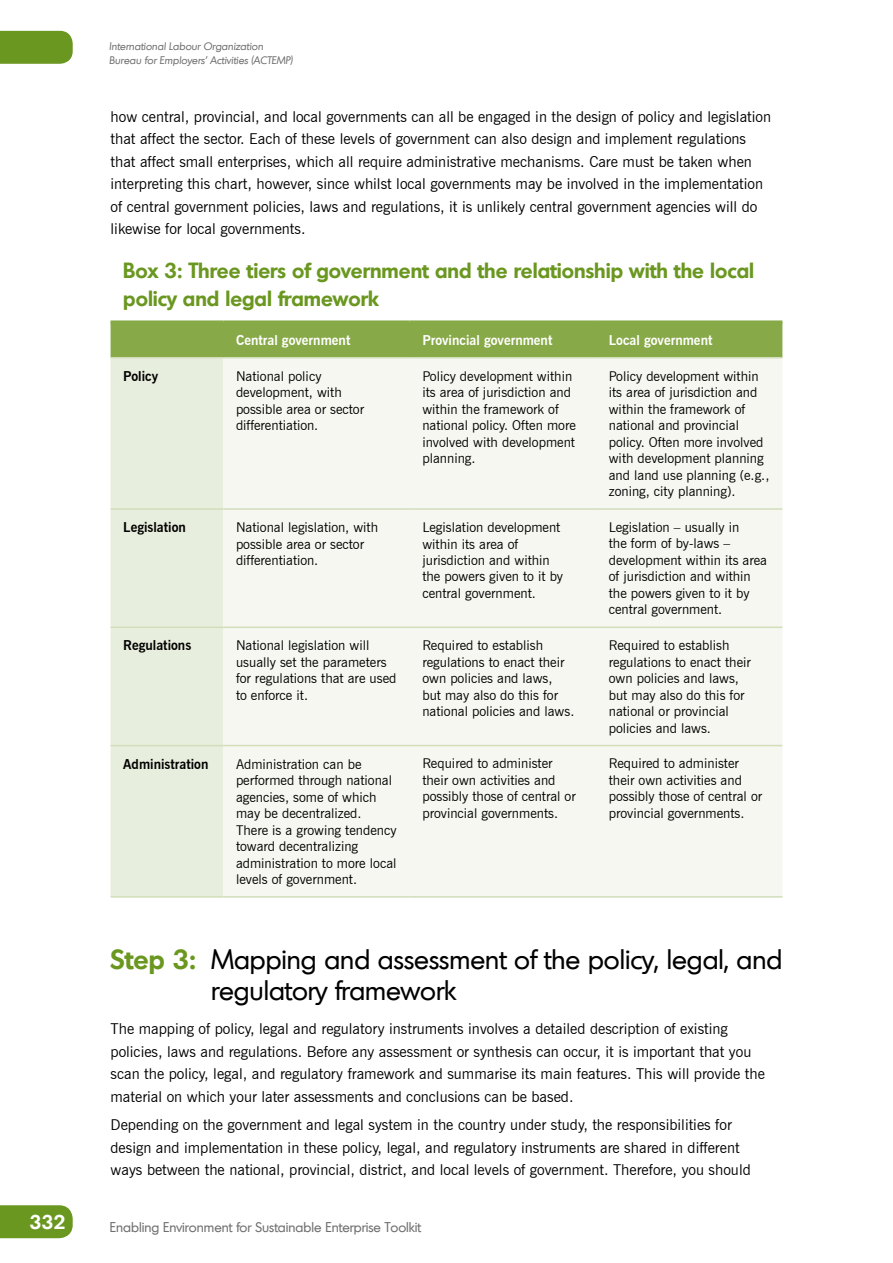
<style>
.page{position:relative;width:893px;height:1263px;background:#fff}
.page>*{position:absolute;margin:0;border:0;box-sizing:border-box;transform-origin:0 0}
.t1{font:27px/31.5px "Montreal";color:#000}
.t2{font:600 21px/28.5px "Montreal";color:#6a971f}
.t3{font:600 19.5px "Montreal";color:#fff}
.t4{font:15px/22.5px "News Gothic BT";color:#000}
.t5{font:13.5px/16.5px "News Gothic BT";color:#000}
.t6{font:700 13.5px "News Gothic BT";color:#fff}
.t7{font:13.5px "Montreal";color:#706f6f}
.t8{font:700 13.5px "News Gothic BT";color:#000}
.t9{font:italic 10.5px/13.5px "Montreal";color:#706f6f}
.s1{font-weight:600;color:#6a971f}
</style>
<div class="page">
<div style="left:0;top:31px;width:73px;height:33px;background:#6a971f"></div>
<div style="left:0;top:1205px;width:73px;height:33px;background:#6a971f"></div>
<div style="left:111px;top:323px;width:671px;height:34px;background:#88a948"></div>
<div style="left:111px;top:358px;width:112px;height:538px;background:#e8eedd"></div>
<div style="left:223px;top:358px;width:559px;height:538px;background:#f5f7f0"></div>
<hr style="left:111px;top:508px;width:112px;height:2px;background:#d2ddba">
<hr style="left:223px;top:508px;width:187px;height:2px;background:#d2ddba">
<hr style="left:410px;top:508px;width:186px;height:2px;background:#d2ddba">
<hr style="left:596px;top:508px;width:186px;height:2px;background:#d2ddba">
<hr style="left:111px;top:626px;width:112px;height:2px;background:#d2ddba">
<hr style="left:223px;top:626px;width:187px;height:2px;background:#d2ddba">
<hr style="left:410px;top:626px;width:186px;height:2px;background:#d2ddba">
<hr style="left:596px;top:626px;width:186px;height:2px;background:#d2ddba">
<hr style="left:111px;top:745px;width:112px;height:1px;background:#d2ddba">
<hr style="left:223px;top:745px;width:187px;height:1px;background:#d2ddba">
<hr style="left:410px;top:745px;width:186px;height:1px;background:#d2ddba">
<hr style="left:596px;top:745px;width:186px;height:1px;background:#d2ddba">
<hr style="left:223px;top:896px;width:187px;height:2px;background:#d2ddba">
<hr style="left:410px;top:896px;width:186px;height:2px;background:#d2ddba">
<hr style="left:596px;top:896px;width:186px;height:2px;background:#d2ddba">
<hr style="left:223px;top:357px;width:187px;height:1px;background:#d2ddba">
<hr style="left:410px;top:357px;width:186px;height:1px;background:#d2ddba">
<hr style="left:596px;top:357px;width:186px;height:1px;background:#d2ddba">
<hr style="left:111px;top:320px;width:112px;height:3px;background:#88a948">
<hr style="left:223px;top:320px;width:187px;height:3px;background:#88a948">
<hr style="left:410px;top:320px;width:186px;height:3px;background:#88a948">
<hr style="left:596px;top:320px;width:186px;height:3px;background:#88a948">
<hr style="left:111px;top:357px;width:112px;height:1px;background:#d2ddba">
<hr style="left:111px;top:896px;width:112px;height:2px;background:#d2ddba">
<h3 class="t3" style="left:29px;top:1209px;width:38px">332</h3>
<p class="t9" style="left:109px;top:40px;width:185px">International Labour Organization<br>Bureau for Employers’ Activities (ACTEMP)</p>
<p class="t4" style="left:111px;top:105px;width:662px">how central, provincial, and local governments can all be engaged in the design of policy and legislation that affect the sector. Each of these levels of government can also design and implement regulations that affect small enterprises, which all require administrative mechanisms. Care must be taken when interpreting this chart, however, since whilst local governments may be involved in the implementation of central government policies, laws and regulations, it is unlikely central government agencies will do likewise for local governments.</p>
<h2 class="t2" style="left:123px;top:255px;width:632px">Box 3: Three tiers of government and the relationship with the local policy and legal framework</h2>
<p class="t6" style="left:236px;top:332px;width:116px">Central government</p>
<p class="t6" style="left:422px;top:332px;width:132px">Provincial government</p>
<p class="t6" style="left:609px;top:332px;width:105px">Local government</p>
<p class="t8" style="left:123px;top:368px;width:36px">Policy</p>
<p class="t5" style="left:236px;top:368px;width:130px">National policy development, with possible area or sector differentiation.</p>
<p class="t5" style="left:422px;top:368px;width:155px">Policy development within its area of jurisdiction and within the framework of national policy. Often more involved with development planning.</p>
<p class="t5" style="left:609px;top:368px;width:162px">Policy development within its area of jurisdiction and within the framework of national and provincial policy. Often more involved with development planning and land use planning (e.g., zoning, city planning).</p>
<p class="t8" style="left:123px;top:519px;width:64px">Legislation</p>
<p class="t5" style="left:236px;top:519px;width:144px">National legislation, with possible area or sector differentiation.</p>
<p class="t5" style="left:422px;top:519px;width:142px">Legislation development within its area of jurisdiction and within the powers given to it by central government.</p>
<p class="t5" style="left:609px;top:519px;width:160px">Legislation – usually in<br>the form of by-laws – development within its area of jurisdiction and within the powers given to it by central government.</p>
<p class="t8" style="left:123px;top:637px;width:69px">Regulations</p>
<p class="t5" style="left:236px;top:637px;width:162px">National legislation will usually set the parameters for regulations that are used to enforce it.</p>
<p class="t5" style="left:422px;top:637px;width:154px">Required to establish regulations to enact their own policies and laws, but may also do this for national policies and laws.</p>
<p class="t5" style="left:609px;top:637px;width:144px">Required to establish regulations to enact their own policies and laws, but may also do this for national or provincial policies and laws.</p>
<p class="t8" style="left:123px;top:755px;width:87px">Administration</p>
<p class="t5" style="left:236px;top:755px;width:162px">Administration can be performed through national agencies, some of which may be decentralized.<br>There is a growing tendency toward decentralizing administration to more local levels of government.</p>
<p class="t5" style="left:422px;top:755px;width:155px">Required to administer their own activities and possibly those of central or provincial governments.</p>
<p class="t5" style="left:609px;top:755px;width:155px">Required to administer their own activities and possibly those of central or provincial governments.</p>
<h1 class="t1" style="left:211px;top:942px;width:573px;text-indent:-100px"><span class="s1">Step 3:</span> Mapping and assessment of the policy, legal, and regulatory framework</h1>
<p class="t4" style="left:111px;top:1017px;width:656px">The mapping of policy, legal and regulatory instruments involves a detailed description of existing policies, laws and regulations. Before any assessment or synthesis can occur, it is important that you scan the policy, legal, and regulatory framework and summarise its main features. This will provide the material on which your later assessments and conclusions can be based.</p>
<p class="t4" style="left:111px;top:1113px;width:642px">Depending on the government and legal system in the country under study, the responsibilities for design and implementation in these policy, legal, and regulatory instruments are shared in different ways between the national, provincial, district, and local levels of government. Therefore, you should</p>
<p class="t7" style="left:110px;top:1218px;width:313px">Enabling Environment for Sustainable Enterprise Toolkit</p>
</div>
